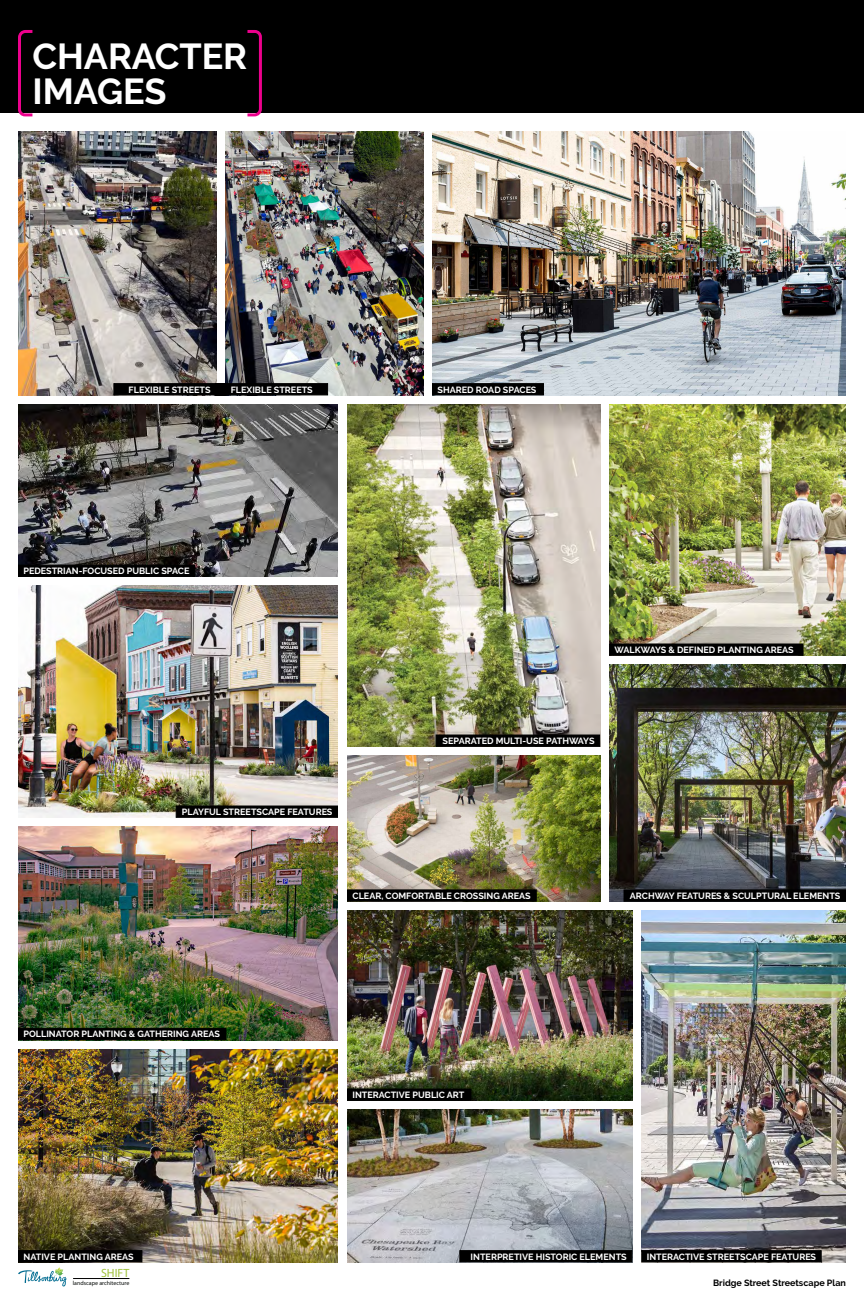
<style>
.page{position:relative;width:864px;height:1296px;background:#fff}
.page>*{position:absolute;margin:0;border:0;box-sizing:border-box;transform-origin:0 0}
.t1{font:700 36px/35px "Raleway";color:#fff}
.t2{font:11.95px "Myriad Pro";color:#a0c23b}
.t3{font:700 9px "Raleway";color:#fff}
.t4{font:700 9px "Raleway";color:#000}
.t5{font:5.95px "Myriad Pro";color:#060a08}
</style>
<div class="page">
<div style="left:0;top:0;width:864px;height:112px;background:#000"></div>
<img style="left:18px;top:131px;width:198px;height:264px">
<img style="left:225px;top:131px;width:198px;height:264px">
<img style="left:18px;top:404px;width:320px;height:173px">
<img style="left:432px;top:131px;width:414px;height:264px">
<img style="left:347px;top:404px;width:253px;height:343px">
<img style="left:609px;top:404px;width:237px;height:252px">
<img style="left:347px;top:756px;width:253px;height:146px">
<img style="left:18px;top:586px;width:320px;height:232px">
<img style="left:609px;top:665px;width:237px;height:237px">
<img style="left:18px;top:827px;width:320px;height:213px">
<img style="left:18px;top:1049px;width:320px;height:213px">
<img style="left:641px;top:911px;width:205px;height:351px">
<img style="left:347px;top:911px;width:285px;height:190px">
<img style="left:347px;top:1110px;width:285px;height:152px">
<svg style="left:609px;top:643px;width:195px;height:13px;background:#090807"></svg>
<svg style="left:347px;top:889px;width:190px;height:13px;background:#060604"></svg>
<svg style="left:435px;top:734px;width:166px;height:13px;background:#070706"></svg>
<svg style="left:623px;top:889px;width:223px;height:13px;background:#020303"></svg>
<svg style="left:641px;top:1250px;width:181px;height:13px;background:#0a0a09"></svg>
<svg style="left:459px;top:1250px;width:174px;height:13px;background:#080909"></svg>
<svg style="left:347px;top:1088px;width:125px;height:13px;background:#020201"></svg>
<svg style="left:18px;top:1027px;width:209px;height:14px;background:#070c04"></svg>
<svg style="left:175px;top:805px;width:163px;height:13px;background:#090908"></svg>
<svg style="left:18px;top:564px;width:178px;height:13px;background:#030202"></svg>
<svg style="left:113px;top:383px;width:104px;height:13px"></svg>
<svg style="left:225px;top:383px;width:104px;height:13px"></svg>
<svg style="left:432px;top:383px;width:112px;height:13px"></svg>
<div style="left:215px;top:383px;width:11px;height:12px;background:#000"></div>
<svg style="left:18px;top:1250px;width:125px;height:36px"></svg>
<svg style="left:16px;top:30px;width:19px;height:87px"></svg>
<svg style="left:244px;top:30px;width:19px;height:87px"></svg>
<h1 class="t1" style="left:32px;top:39px;width:216px">CHARACTER<br>IMAGES</h1>
<p class="t3" style="left:129px;top:384px;width:84px">FLEXIBLE STREETS</p>
<p class="t3" style="left:231px;top:384px;width:84px">FLEXIBLE STREETS</p>
<p class="t3" style="left:438px;top:384px;width:100px">SHARED ROAD SPACES</p>
<p class="t3" style="left:24px;top:566px;width:168px">PEDESTRIAN-FOCUSED PUBLIC SPACE</p>
<p class="t3" style="left:615px;top:645px;width:181px">WALKWAYS &amp; DEFINED PLANTING AREAS</p>
<p class="t3" style="left:182px;top:807px;width:152px">PLAYFUL STREETSCAPE FEATURES</p>
<p class="t3" style="left:443px;top:736px;width:153px">SEPARATED MULTI-USE PATHWAYS</p>
<p class="t3" style="left:352px;top:890px;width:180px">CLEAR, COMFORTABLE CROSSING AREAS</p>
<p class="t3" style="left:630px;top:890px;width:212px">ARCHWAY FEATURES &amp; SCULPTURAL ELEMENTS</p>
<p class="t3" style="left:24px;top:1029px;width:198px">POLLINATOR PLANTING &amp; GATHERING AREAS</p>
<p class="t3" style="left:353px;top:1090px;width:113px">INTERACTIVE PUBLIC ART</p>
<p class="t3" style="left:24px;top:1251px;width:112px">NATIVE PLANTING AREAS</p>
<h2 class="t2" style="left:101px;top:1266px;width:30px">SHIFT</h2>
<p class="t5" style="left:73px;top:1279px;width:58px">landscape architecture</p>
<p class="t3" style="left:471px;top:1251px;width:158px">INTERPRETIVE HISTORIC ELEMENTS</p>
<p class="t3" style="left:647px;top:1251px;width:171px">INTERACTIVE STREETSCAPE FEATURES</p>
<p class="t4" style="left:713px;top:1278px;width:134px">Bridge Street Streetscape Plan</p>
</div>
